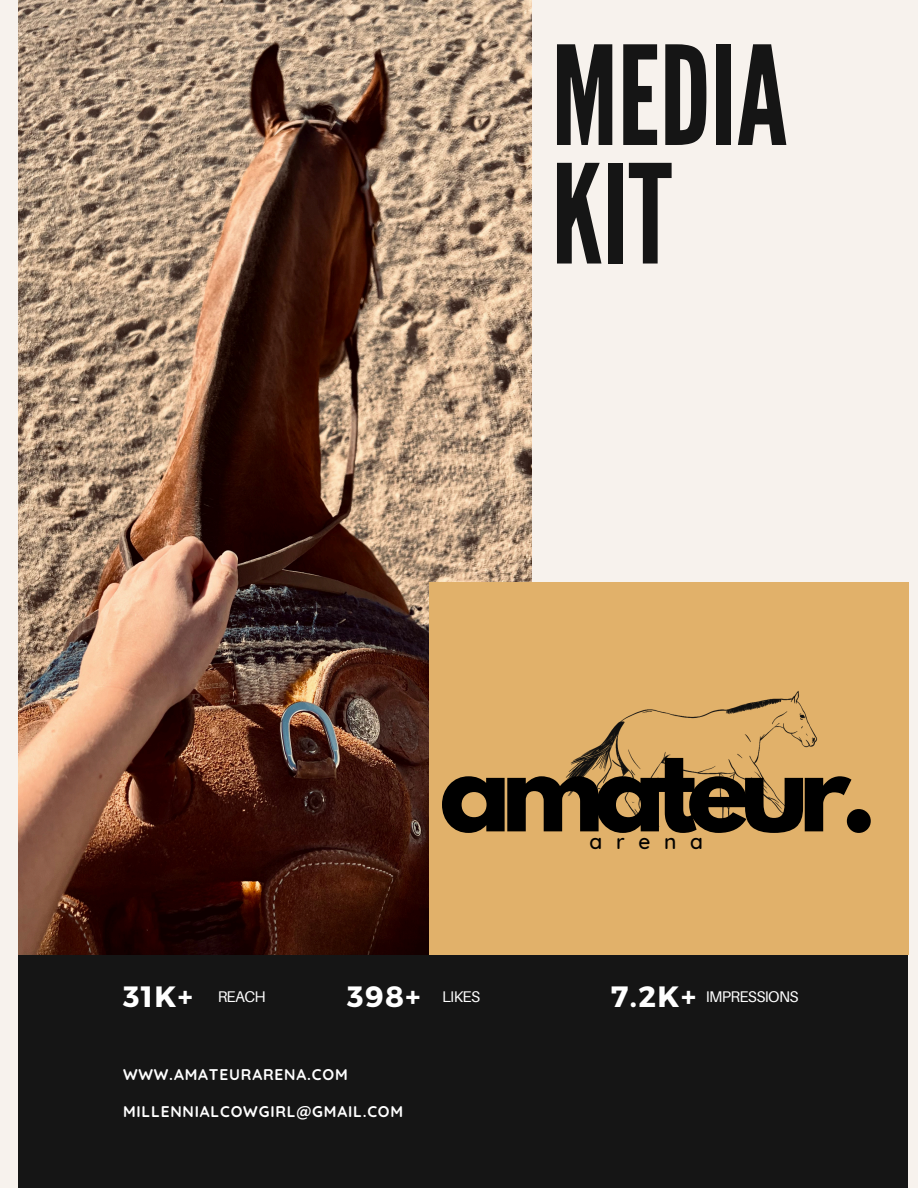
<style>
.page{position:relative;width:918px;height:1188px;background:#f7f2ed}
.page>*{position:absolute;margin:0;border:0;box-sizing:border-box;transform-origin:0 0}
.t1{font:136.95px/118.5px "League Gothic";color:#151515}
.t2{font:700 104.25px "League Spartan";letter-spacing:-.095em;color:#000}
.t3{font:700 29.4px "Montserrat";letter-spacing:.05em;color:#fff}
.t4{font:500 21px "Quicksand";color:#000}
.t5{font:700 15.45px "Quicksand";letter-spacing:.055em;color:#fff}
.t6{font:15.45px "Aileron";letter-spacing:-.04em;color:#fff}
</style>
<div class="page">
<img style="left:19px;top:0;width:513px;height:955px">
<div style="left:429px;top:582px;width:479px;height:373px;background:#e1b16a"></div>
<div style="left:19px;top:955px;width:889px;height:233px;background:#151515"></div>
<img style="left:565px;top:691px;width:253px;height:139px">
<h1 class="t1" style="left:551px;top:40px;width:238px">MEDIA<br>KIT</h1>
<h3 class="t2" style="left:440px;top:738px;width:439px">amateur.</h3>
<p class="t4" style="left:590px;top:828px;width:14px">a</p>
<p class="t4" style="left:616px;top:828px;width:36px">r e</p>
<p class="t4" style="left:664px;top:828px;width:14px">n</p>
<p class="t4" style="left:690px;top:828px;width:14px">a</p>
<h3 class="t3" style="left:123px;top:978px;width:71px">31K+</h3>
<h4 class="t6" style="left:218px;top:987px;width:50px">REACH</h4>
<p class="t3" style="left:347px;top:978px;width:75px">398+</p>
<h3 class="t6" style="left:442px;top:987px;width:40px">LIKES</h3>
<h5 class="t3" style="left:611px;top:978px;width:87px">7.2K+</h5>
<p class="t6" style="left:706px;top:987px;width:94px">IMPRESSIONS</p>
<p class="t5" style="left:123px;top:1064px;width:226px">WWW.AMATEURARENA.COM</p>
<h2 class="t5" style="left:123px;top:1102px;width:282px">MILLENNIALCOWGIRL@GMAIL.COM</h2>
</div>
